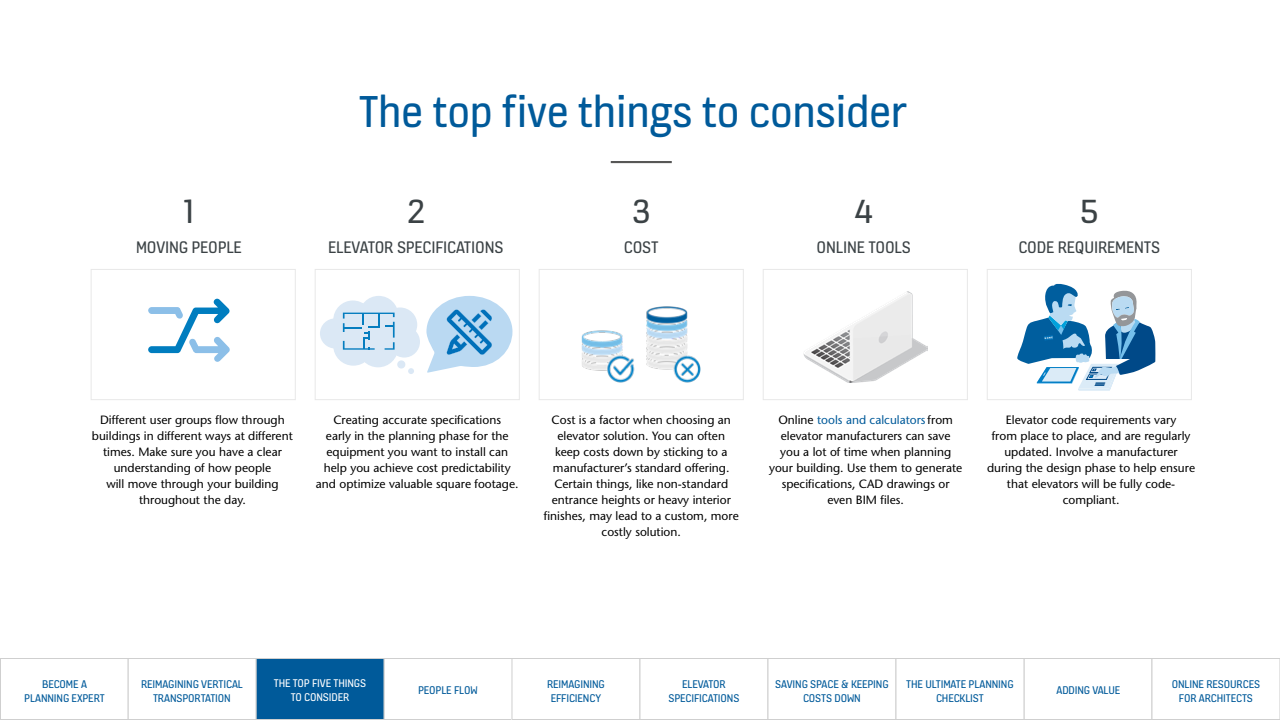
<style>
.page{position:relative;width:1280px;height:720px;background:#fff}
.page>*{position:absolute;margin:0;border:0;box-sizing:border-box;transform-origin:0 0}
.t1{font:48px "KONE Information v 13";letter-spacing:-.01em;color:#005a9a}
.t2{font:36px "KONE Information v 13";color:#3b4245}
.t3{font:18px "KONE Information v 13";letter-spacing:-.01em;color:#3b4245}
.t4{font:500 12px/16px "Stone Sans Std";color:#000;text-align:center}
.t5{font:12px/14px "KONE Information v 13";letter-spacing:-.01em;color:#005a9a;text-align:center}
.t6{font:12px/14px "KONE Information v 13";letter-spacing:-.01em;color:#fff;text-align:center}
.s1{color:#005a9a}
</style>
<div class="page">
<div style="left:383px;top:658px;width:129px;height:62px;border:1px solid #cfcfcf"></div>
<div style="left:256px;top:659px;width:128px;height:61px;background:#005a9a"></div>
<div style="left:255px;top:658px;width:129px;height:62px;border:1px solid #cfcfcf"></div>
<div style="left:987px;top:269px;width:205px;height:131px;border:1px solid #e8e8e8"></div>
<div style="left:315px;top:269px;width:205px;height:131px;border:1px solid #e8e8e8"></div>
<div style="left:763px;top:269px;width:205px;height:131px;border:1px solid #e8e8e8"></div>
<div style="left:91px;top:269px;width:205px;height:131px;border:1px solid #e8e8e8"></div>
<div style="left:539px;top:269px;width:205px;height:131px;border:1px solid #e8e8e8"></div>
<hr style="left:611px;top:161px;width:61px;height:2px;background:#575756">
<div style="left:511px;top:658px;width:129px;height:62px;border:1px solid #cfcfcf"></div>
<div style="left:639px;top:658px;width:129px;height:62px;border:1px solid #cfcfcf"></div>
<div style="left:767px;top:658px;width:129px;height:62px;border:1px solid #cfcfcf"></div>
<div style="left:1023px;top:658px;width:129px;height:62px;border:1px solid #cfcfcf"></div>
<div style="left:1151px;top:658px;width:129px;height:62px;border:1px solid #cfcfcf"></div>
<div style="left:895px;top:658px;width:129px;height:62px;border:1px solid #cfcfcf"></div>
<div style="left:127px;top:658px;width:129px;height:62px;border:1px solid #cfcfcf"></div>
<div style="left:0;top:658px;width:128px;height:62px;border:1px solid #cfcfcf"></div>
<svg style="left:1017px;top:283px;width:138px;height:107px"></svg>
<div style="left:333px;top:300px;width:40px;height:40px;background:#dbe8f5;border-radius:50%"></div>
<div style="left:359px;top:296px;width:39px;height:39px;background:#dbe8f5;border-radius:50%"></div>
<div style="left:383px;top:307px;width:34px;height:35px;background:#dbe8f5;border-radius:50%"></div>
<div style="left:389px;top:326px;width:31px;height:32px;background:#dbe8f5;border-radius:50%"></div>
<div style="left:320px;top:318px;width:31px;height:31px;background:#dbe8f5;border-radius:50%"></div>
<div style="left:358px;top:327px;width:40px;height:40px;background:#dbe8f5;border-radius:50%"></div>
<div style="left:333px;top:325px;width:41px;height:41px;background:#dbe8f5;border-radius:50%"></div>
<div style="left:397px;top:360px;width:8px;height:9px;background:#dbe8f5;border-radius:50%"></div>
<svg style="left:408px;top:368px;width:6px;height:6px"></svg>
<svg style="left:343px;top:313px;width:52px;height:37px"></svg>
<svg style="left:426px;top:296px;width:86px;height:77px"></svg>
<svg style="left:148px;top:298px;width:82px;height:64px"></svg>
<img style="left:571px;top:306px;width:141px;height:94px">
<img style="left:803px;top:291px;width:125px;height:92px">
<h2 class="t2" style="left:183px;top:188px;width:14px">1</h2>
<h3 class="t3" style="left:136px;top:236px;width:107px">MOVING PEOPLE</h3>
<h1 class="t1" style="left:359px;top:80px;width:550px">The top five things to consider</h1>
<h2 class="t2" style="left:407px;top:188px;width:19px">2</h2>
<h3 class="t3" style="left:328px;top:236px;width:177px">ELEVATOR SPECIFICATIONS</h3>
<h2 class="t2" style="left:632px;top:188px;width:20px">3</h2>
<h3 class="t3" style="left:624px;top:236px;width:36px">COST</h3>
<h2 class="t2" style="left:854px;top:188px;width:21px">4</h2>
<h3 class="t3" style="left:817px;top:236px;width:96px">ONLINE TOOLS</h3>
<h2 class="t2" style="left:1080px;top:188px;width:20px">5</h2>
<h3 class="t3" style="left:1018px;top:236px;width:143px">CODE REQUIREMENTS</h3>
<p class="t4" style="left:92px;top:412px;width:202px">Different user groups flow through buildings in different ways at different times. Make sure you have a clear understanding of how people<br>will move through your building throughout the day.</p>
<p class="t4" style="left:316px;top:412px;width:204px">Creating accurate specifications<br>early in the planning phase for the equipment you want to install can help you achieve cost predictability and optimize valuable square footage.</p>
<p class="t4" style="left:544px;top:412px;width:196px">Cost is a factor when choosing an elevator solution. You can often keep costs down by sticking to a manufacturer’s standard offering.<br>Certain things, like non-standard entrance heights or heavy interior finishes, may lead to a custom, more costly solution.</p>
<p class="t4" style="left:769px;top:412px;width:195px">Online <span class="s1">tools and calculators</span> from elevator manufacturers can save<br>you a lot of time when planning your building. Use them to generate specifications, CAD drawings or even BIM files.</p>
<p class="t4" style="left:987px;top:412px;width:209px">Elevator code requirements vary<br>from place to place, and are regularly updated. Involve a manufacturer during the design phase to help ensure that elevators will be fully code&shy;compliant.</p>
<p class="t6" style="left:274px;top:676px;width:94px">THE TOP FIVE THINGS<br>TO CONSIDER</p>
<p class="t5" style="left:418px;top:682px;width:61px">PEOPLE FLOW</p>
<p class="t5" style="left:24px;top:676px;width:82px">BECOME A<br>PLANNING EXPERT</p>
<p class="t5" style="left:141px;top:676px;width:103px">REIMAGINING VERTICAL<br>TRANSPORTATION</p>
<p class="t5" style="left:906px;top:676px;width:109px">THE ULTIMATE PLANNING<br>CHECKLIST</p>
<p class="t5" style="left:1172px;top:676px;width:90px">ONLINE RESOURCES<br>FOR ARCHITECTS</p>
<p class="t5" style="left:547px;top:676px;width:59px">REIMAGINING<br>EFFICIENCY</p>
<p class="t5" style="left:668px;top:676px;width:73px">ELEVATOR<br>SPECIFICATIONS</p>
<p class="t5" style="left:775px;top:676px;width:115px">SAVING SPACE &amp; KEEPING<br>COSTS DOWN</p>
<p class="t5" style="left:1057px;top:682px;width:65px">ADDING VALUE</p>
</div>
